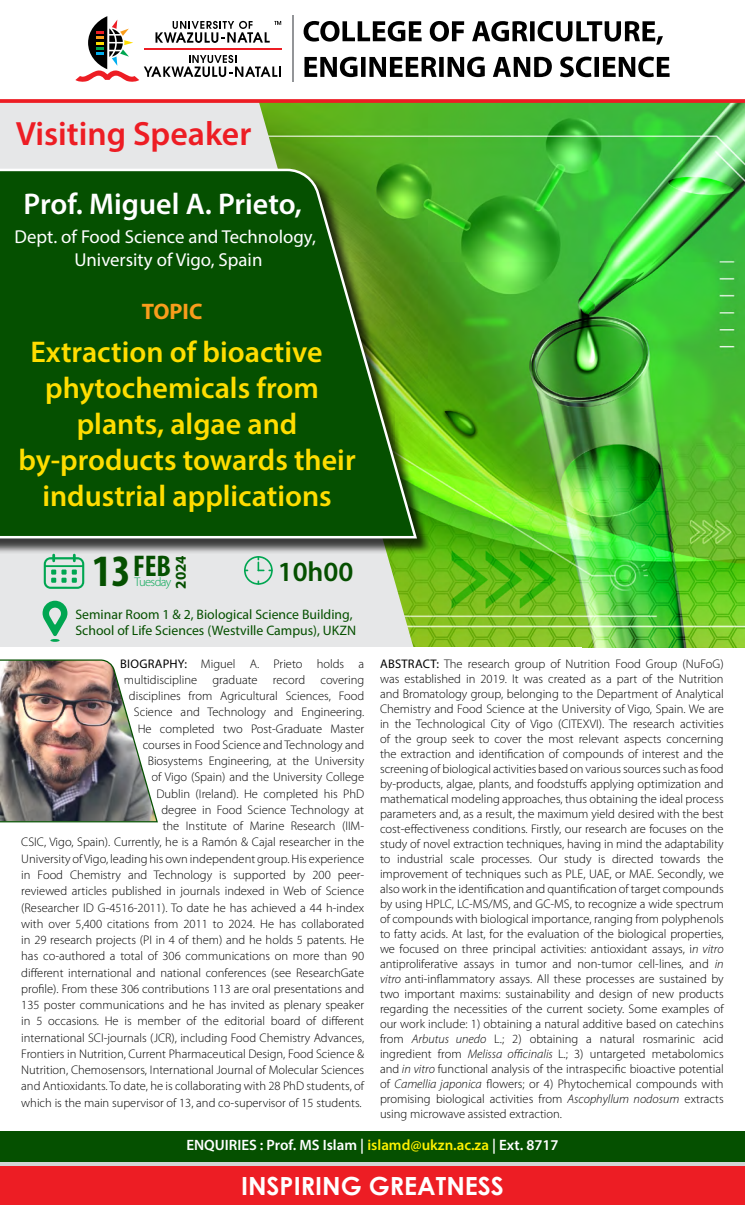
<style>
.page{position:relative;width:745px;height:1205px;background:#fff}
.page>*{position:absolute;margin:0;border:0;box-sizing:border-box;transform-origin:0 0}
.t1{font:700 condensed 45px "Myriad Pro";color:#055000}
.t2{font:600 33.75px "Myriad Pro";color:#ed1d24}
.t3{font:600 30px "Myriad Pro";color:#fd0}
.t4{font:600 30px "Myriad Pro";color:#fff}
.t5{font:700 condensed 30px "Myriad Pro";color:#055000}
.t6{font:600 27.88px "Myriad Pro";color:#055000}
.t7{font:700 25px "Century Gothic";color:#fff}
.t8{font:700 22.5px "Myriad Pro";color:#f99d1c}
.t9{font:18.75px/22.5px "Myriad Pro";color:#fff;text-align:center}
.t10{font:600 15px "Myriad Pro";color:#fff}
.t11{font:700 15px "Myriad Pro";color:#055000}
.t12{font:13.75px/16.2px "Myriad Pro";color:#055000}
.t13{font:300 12.5px/15px "Myriad Pro";color:#000;text-align:right}
.t14{font:300 12.5px "Myriad Pro";letter-spacing:-.05em;color:#00a651}
.s1{font-weight:400}
.s2{font-style:italic}
.s3{color:#fff200}
</style>
<div class="page">
<div style="left:0;top:1131px;width:744px;height:41px;background:#055000"></div>
<img style="left:457px;top:103px;width:287px;height:544px">
<div style="left:0;top:1162px;width:744px;height:36px;background:#d1d3d4"></div>
<div style="left:0;top:1166px;width:744px;height:39px;background:#ed1d24"></div>
<svg style="left:0;top:103px;width:457px;height:544px;background:#b6d4a1"></svg>
<div style="left:0;top:170px;width:431px;height:384px;background:#000;opacity:.75"></div>
<svg style="left:0;top:167px;width:418px;height:373px;background:#115807"></svg>
<svg style="left:304px;top:57px;width:365px;height:20px"></svg>
<svg style="left:303px;top:21px;width:359px;height:24px"></svg>
<svg style="left:75px;top:16px;width:206px;height:66px"></svg>
<hr style="left:144px;top:48px;width:137px;height:1px;background:#ed1d24">
<hr style="left:292px;top:15px;width:1px;height:67px;background:#939598">
<svg style="left:0;top:99px;width:744px;height:4px;background:#ea282c"></svg>
<img style="left:0;top:659px;width:158px;height:164px">
<svg style="left:44px;top:554px;width:40px;height:35px"></svg>
<svg style="left:244px;top:556px;width:28px;height:29px"></svg>
<svg style="left:43px;top:601px;width:24px;height:41px"></svg>
<h2 class="t2" style="left:16px;top:112px;width:237px">Visiting Speaker</h2>
<h3 class="t4" style="left:24px;top:185px;width:280px">Prof. Miguel A. Prieto,</h3>
<h3 class="t9" style="left:15px;top:226px;width:302px">Dept. of Food Science and Technology,<br>University of Vigo, Spain</h3>
<h3 class="t8" style="left:142px;top:297px;width:62px">TOPIC</h3>
<h3 class="t3" style="left:30px;top:333px;width:293px">Extraction of bioactive</h3>
<h3 class="t3" style="left:45px;top:369px;width:275px">phytochemicals from</h3>
<h3 class="t3" style="left:77px;top:405px;width:222px">plants, algae and</h3>
<h3 class="t3" style="left:18px;top:441px;width:338px">by-products towards their</h3>
<h3 class="t3" style="left:42px;top:477px;width:290px">industrial applications</h3>
<h3 class="t5" style="left:133px;top:547px;width:40px">FEB</h3>
<p class="t14" style="left:134px;top:574px;width:38px">Tuesday</p>
<h1 class="t1" style="left:92px;top:542px;width:40px">13</h1>
<p class="t11" style="left:171px;top:588px;width:35px;rotate:-90deg">2024</p>
<h3 class="t6" style="left:277px;top:553px;width:77px">10h00</h3>
<p class="t12" style="left:75px;top:605px;width:282px">Seminar Room 1 &amp; 2, Biological Science Building,<br>School of Life Sciences (Westville Campus), UKZN</p>
<p class="t13" style="left:21px;top:655px;width:344px;line-height:16.2px"><span class="s1">BIOGRAPHY:</span> Miguel A. Prieto holds a<br>multidiscipline graduate record covering<br>disciplines from Agricultural Sciences, Food<br>Science and Technology and Engineering.<br>He completed two Post-Graduate Master<br>courses in Food Science and Technology and<br>Biosystems Engineering, at the University<br>of Vigo (Spain) and the University College<br>Dublin (Ireland). He completed his PhD<br>degree in Food Science Technology at<br>the Institute of Marine Research (IIM-<br>CSIC, Vigo, Spain). Currently, he is a Ramón &amp; Cajal researcher in the University of Vigo, leading his own independent group. His experience in Food Chemistry and Technology is supported by 200 peer&shy;reviewed articles published in journals indexed in Web of Science (Researcher ID G-4516-2011). To date he has achieved a 44 h-index with over 5,400 citations from 2011 to 2024. He has collaborated in 29 research projects (PI in 4 of them) and he holds 5 patents. He has co-authored a total of 306 communications on more than 90 different international and national conferences (see ResearchGate profile). From these 306 contributions 113 are oral presentations and 135 poster communications and he has invited as plenary speaker in 5 occasions. He is member of the editorial board of different international SCI-journals (JCR), including Food Chemistry Advances, Frontiers in Nutrition, Current Pharmaceutical Design, Food Science &amp; Nutrition, Chemosensors, International Journal of Molecular Sciences and Antioxidants. To date, he is collaborating with 28 PhD students, of which is the main supervisor of 13, and co-supervisor of 15 students.</p>
<p class="t13" style="left:380px;top:656px;width:345px;text-align:justify"><span class="s1">ABSTRACT:</span> The research group of Nutrition Food Group (NuFoG) was established in 2019. It was created as a part of the Nutrition and Bromatology group, belonging to the Department of Analytical Chemistry and Food Science at the University of Vigo, Spain. We are in the Technological City of Vigo (CITEXVI). The research activities of the group seek to cover the most relevant aspects concerning the extraction and identification of compounds of interest and the screening of biological activities based on various sources such as food by-products, algae, plants, and foodstuffs applying optimization and mathematical modeling approaches, thus obtaining the ideal process parameters and, as a result, the maximum yield desired with the best cost-effectiveness conditions. Firstly, our research are focuses on the study of novel extraction techniques, having in mind the adaptability to industrial scale processes. Our study is directed towards the improvement of techniques such as PLE, UAE, or MAE. Secondly, we also work in the identification and quantification of target compounds by using HPLC, LC-MS/MS, and GC-MS, to recognize a wide spectrum of compounds with biological importance, ranging from polyphenols to fatty acids. At last, for the evaluation of the biological properties, we focused on three principal activities: antioxidant assays, i<span class="s2">n vitro </span>antiproliferative assays in tumor and non-tumor cell-lines, and <span class="s2">in vitro</span> anti-inflammatory assays. All these processes are sustained by two important maxims: sustainability and design of new products regarding the necessities of the current society. Some examples of our work include: 1) obtaining a natural additive based on catechins from <span class="s2">Arbutus unedo</span> L.; 2) obtaining a natural rosmarinic acid ingredient from <span class="s2">Melissa officinalis</span> L.; 3) untargeted metabolomics and <span class="s2">in vitro</span> functional analysis of the intraspecific bioactive potential of <span class="s2">Camellia japonica</span> flowers; or 4) Phytochemical compounds with promising biological activities from <span class="s2">Ascophyllum nodosum</span> extracts using microwave assisted extraction.</p>
<p class="t10" style="left:186px;top:1135px;width:373px">ENQUIRIES : Prof. MS Islam | <span class="s3">islamd@ukzn.ac.za</span> | Ext. 8717</p>
<h3 class="t7" style="left:241px;top:1167px;width:264px">INSPIRING GREATNESS</h3>
</div>
